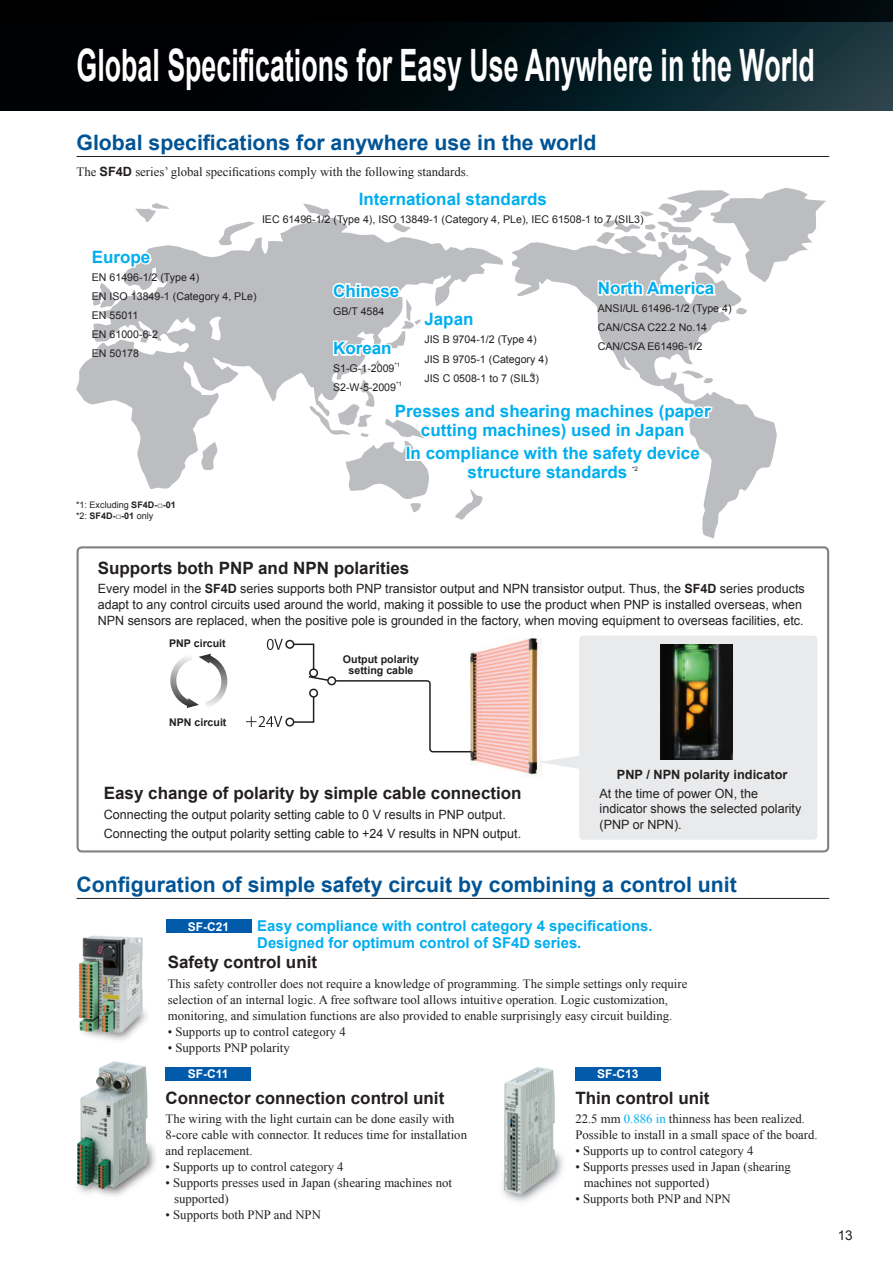
<style>
.page{position:relative;width:893px;height:1263px;background:#fff}
.page>*{position:absolute;margin:0;border:0;box-sizing:border-box;transform-origin:0 0}
.t1{font:700 44.7px "Arial";color:#fff;scale:.6 1}
.t2{font:700 21.3px "Arial";color:#005495}
.t3{font:700 16.95px/19.2px "Arial";color:#00aeef;text-align:center}
.t4{font:700 16.95px "Arial";color:#231f20}
.t5{font:700 14.85px/17px "Arial";color:#00aeef}
.t6{font:13.5px "Arial";color:#231f20}
.t7{font:12.75px/15.9px "Times New Roman";color:#231f20}
.t8{font:12.75px/15.9px "Arial";color:#231f20}
.t9{font:700 12.75px "Arial";color:#231f20}
.t10{font:700 12px "Arial";color:#fff}
.t11{font:10.65px/19.2px "Arial";color:#231f20}
.t12{font:700 10.65px/11.7px "Arial";color:#231f20;text-align:center}
.t13{font:9px/10.5px "Arial";color:#231f20}
.t14{font:6.15px "Arial";color:#231f20}
.s1{font-family:"Arial";font-weight:700}
.s2{font-weight:700}
.s3{color:#00aeef}
</style>
<div class="page">
<div style="left:77px;top:546px;width:752px;height:306px;border:2px solid #808285;border-radius:4px"></div>
<svg style="left:135px;top:203px;width:34px;height:14px"></svg>
<svg style="left:76px;top:217px;width:227px;height:272px;fill:#bcbdc0"></svg>
<svg style="left:200px;top:442px;width:18px;height:29px"></svg>
<svg style="left:0;top:22px;width:893px;height:89px;background:#051217"></svg>
<div style="left:0;top:0;width:893px;height:22px;background:#000"></div>
<img style="left:470px;top:638px;width:72px;height:138px">
<svg style="left:170px;top:654px;width:57px;height:54px"></svg>
<svg style="left:246px;top:639px;width:227px;height:114px"></svg>
<div style="left:579px;top:636px;width:238px;height:204px;background:#e9eaeb;border-radius:4px"></div>
<svg style="left:538px;top:754px;width:41px;height:16px"></svg>
<hr style="left:77px;top:156px;width:752px;height:1px;background:#231f20">
<hr style="left:77px;top:898px;width:752px;height:1px;background:#231f20">
<svg style="left:90px;top:248px;width:64px;height:21px"></svg>
<svg style="left:303px;top:188px;width:523px;height:333px"></svg>
<div style="left:166px;top:1067px;width:85px;height:13px;background:#015aaa"></div>
<div style="left:575px;top:1067px;width:85px;height:13px;background:#015aaa"></div>
<div style="left:166px;top:919px;width:85px;height:14px;background:#015aaa"></div>
<img style="left:79px;top:1124px;width:77px;height:72px">
<svg style="left:119px;top:1133px;width:29px;height:56px;background:#afb5b3"></svg>
<img style="left:77px;top:1061px;width:42px;height:128px">
<img style="left:78px;top:935px;width:69px;height:105px">
<img style="left:661px;top:644px;width:71px;height:115px">
<img style="left:502px;top:1152px;width:61px;height:50px">
<img style="left:504px;top:1067px;width:51px;height:128px">
<h1 class="t1" style="left:77px;top:35px;width:1232px">Global Specifications for Easy Use Anywhere in the World</h1>
<h2 class="t2" style="left:77px;top:128px;width:521px">Global specifications for anywhere use in the world</h2>
<p class="t7" style="left:77px;top:163px;width:394px">The <span class="s1">SF4D</span> series’ global specifications comply with the following standards.</p>
<h3 class="t3" style="left:359px;top:190px;width:190px">International standards</h3>
<p class="t11" style="left:262px;top:210px;width:383px">IEC 61496-1/2 (Type 4), ISO 13849-1 (Category 4, PLe), IEC 61508-1 to 7 (SIL3)</p>
<h3 class="t3" style="left:92px;top:248px;width:60px">Europe</h3>
<p class="t11" style="left:92px;top:267px;width:166px">EN 61496-1/2 (Type 4)<br>EN ISO 13849-1 (Category 4, PLe)<br>EN 55011<br>EN 61000-6-2<br>EN 50178</p>
<h3 class="t3" style="left:333px;top:282px;width:68px">Chinese</h3>
<p class="t11" style="left:333px;top:301px;width:53px">GB/T 4584</p>
<h3 class="t3" style="left:333px;top:339px;width:60px">Korean</h3>
<p class="t11" style="left:333px;top:359px;width:63px">S1-G-1-2009</p>
<p class="t14" style="left:395px;top:361px;width:7px">*1</p>
<p class="t11" style="left:333px;top:378px;width:65px">S2-W-5-2009</p>
<p class="t14" style="left:396px;top:380px;width:7px">*1</p>
<h3 class="t3" style="left:424px;top:310px;width:51px">Japan</h3>
<p class="t11" style="left:424px;top:330px;width:125px">JIS B 9704-1/2 (Type 4)<br>JIS B 9705-1 (Category 4)<br>JIS C 0508-1 to 7 (SIL3)</p>
<h3 class="t3" style="left:598px;top:279px;width:118px">North America</h3>
<p class="t11" style="left:598px;top:299px;width:135px">ANSI/UL 61496-1/2 (Type 4)<br>CAN/CSA C22.2 No.14<br>CAN/CSA E61496-1/2</p>
<p class="t13" style="left:76px;top:500px;width:101px">*1: Excluding <span class="s2">SF4D-□-01 </span>*2: <span class="s2">SF4D-□-01</span> only</p>
<h3 class="t3" style="left:395px;top:402px;width:317px">Presses and shearing machines (paper cutting machines) used in Japan</h3>
<h3 class="t3" style="left:468px;top:444px;width:234px;text-align:left;text-indent:-62px">In compliance with the safety device structure standards</h3>
<p class="t14" style="left:632px;top:465px;width:7px">*2</p>
<h3 class="t4" style="left:98px;top:556px;width:313px">Supports both PNP and NPN polarities</h3>
<p class="t8" style="left:98px;top:581px;width:708px">Every model in the <span class="s2">SF4D</span> series supports both PNP transistor output and NPN transistor output. Thus, the <span class="s2">SF4D</span> series products adapt to any control circuits used around the world, making it possible to use the product when PNP is installed overseas, when<br>NPN sensors are replaced, when the positive pole is grounded in the factory, when moving equipment to overseas facilities, etc.</p>
<p class="t12" style="left:169px;top:637px;width:58px">PNP circuit</p>
<p class="t12" style="left:343px;top:653px;width:78px">Output polarity setting cable</p>
<p class="t12" style="left:169px;top:717px;width:59px">NPN circuit</p>
<h3 class="t4" style="left:104px;top:782px;width:419px">Easy change of polarity by simple cable connection</h3>
<p class="t8" style="left:104px;top:805px;width:419px;line-height:19.2px">Connecting the output polarity setting cable to 0 V results in PNP output.<br>Connecting the output polarity setting cable to +24 V results in NPN output.</p>
<p class="t9" style="left:617px;top:766px;width:172px">PNP / NPN polarity indicator</p>
<p class="t8" style="left:600px;top:785px;width:203px">At the time of power ON, the indicator shows the selected polarity (PNP or NPN).</p>
<h2 class="t2" style="left:77px;top:870px;width:662px">Configuration of simple safety circuit by combining a control unit</h2>
<p class="t10" style="left:188px;top:918px;width:43px">SF-C21</p>
<p class="t5" style="left:257px;top:918px;width:397px">Easy compliance with control category 4 specifications.<br>Designed for optimum control of SF4D series.</p>
<h3 class="t4" style="left:168px;top:951px;width:151px">Safety control unit</h3>
<p class="t7" style="left:168px;top:975px;width:521px">This safety controller does not require a knowledge of programming. The simple settings only require selection of an internal logic. A free software tool allows intuitive operation. Logic customization, monitoring, and simulation functions are also provided to enable surprisingly easy circuit building.</p>
<p class="t7" style="left:168px;top:1023px;width:180px">• Supports up to control category 4</p>
<p class="t7" style="left:168px;top:1039px;width:123px">• Supports PNP polarity</p>
<p class="t10" style="left:188px;top:1066px;width:42px">SF-C11</p>
<p class="t10" style="left:597px;top:1066px;width:43px">SF-C13</p>
<h3 class="t4" style="left:166px;top:1086px;width:280px">Connector connection control unit</h3>
<p class="t7" style="left:166px;top:1110px;width:303px">The wiring with the light curtain can be done easily with<br>8-core cable with connector. It reduces time for installation and replacement.</p>
<p class="t7" style="left:166px;top:1158px;width:180px">• Supports up to control category 4</p>
<p class="t7" style="left:174px;top:1174px;width:279px;text-indent:-9px">• Supports presses used in Japan (shearing machines not supported)</p>
<p class="t7" style="left:166px;top:1206px;width:157px">• Supports both PNP and NPN</p>
<h3 class="t4" style="left:575px;top:1086px;width:136px">Thin control unit</h3>
<p class="t7" style="left:575px;top:1110px;width:244px">22.5 mm <span class="s3">0.886 in</span> thinness has been realized.<br>Possible to install in a small space of the board.</p>
<p class="t7" style="left:575px;top:1142px;width:180px">• Supports up to control category 4</p>
<p class="t7" style="left:584px;top:1158px;width:209px;text-indent:-9px">• Supports presses used in Japan (shearing machines not supported)</p>
<p class="t7" style="left:575px;top:1190px;width:157px">• Supports both PNP and NPN</p>
<p class="t6" style="left:838px;top:1226px;width:17px">13</p>
</div>
